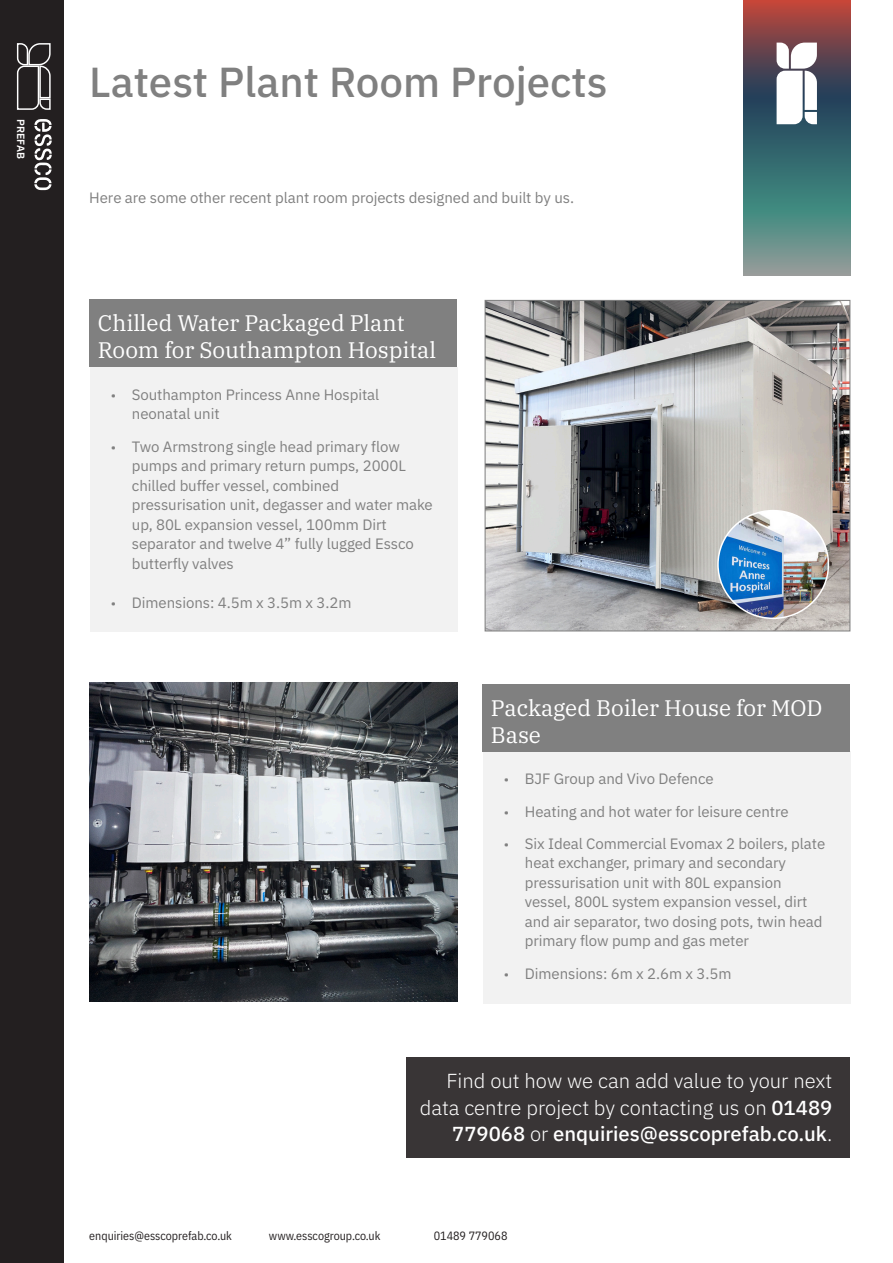
<style>
.page{position:relative;width:893px;height:1263px;background:#fff}
.page>*{position:absolute;margin:0;border:0;box-sizing:border-box;transform-origin:0 0}
.t1{font:500 42px "IBM Plex Sans";color:#808080}
.Body_Text_Header{font:22.5px/27px "IBM Plex Serif";letter-spacing:-.005em;color:#fff}
.t2{font:300 20.25px/26.5px "IBM Plex Sans";color:#fff;text-align:right}
.Body_Text_Header-2{font:15px/19.5px "IBM Plex Sans";letter-spacing:-.005em;color:#808080}
.t3{font:12px "IBM Plex Sans Cond";color:#231f20}
.t4{font:600 10.5px "IBM Plex Sans";color:#fff}
.s1{font-size:13.5px}
.s2{font-weight:500}
</style>
<div class="page">
<div style="left:0;top:0;width:64px;height:1263px;background:#231f20"></div>
<svg style="left:743px;top:0;width:107px;height:275px;background:#58686a"></svg>
<svg style="left:777px;top:43px;width:40px;height:81px"></svg>
<svg style="left:34px;top:119px;width:18px;height:71px"></svg>
<svg style="left:16px;top:43px;width:35px;height:67px"></svg>
<div style="left:406px;top:1057px;width:444px;height:100px;background:#393536"></div>
<div style="left:90px;top:367px;width:367px;height:264px;background:#f2f2f2"></div>
<div style="left:89px;top:300px;width:368px;height:67px;background:#808080"></div>
<div style="left:483px;top:751px;width:367px;height:252px;background:#f2f2f2"></div>
<div style="left:482px;top:684px;width:368px;height:67px;background:#808080"></div>
<img style="left:487px;top:302px;width:361px;height:327px">
<div style="left:485px;top:300px;width:365px;height:331px;border:1px solid #808080"></div>
<img style="left:718px;top:511px;width:110px;height:107px">
<div style="left:717px;top:510px;width:112px;height:109px;border:2px solid #fff;border-radius:50%"></div>
<img style="left:90px;top:682px;width:367px;height:320px">
<p class="t4" style="left:29px;top:119px;width:41px;rotate:90deg">PREFAB</p>
<p class="t1" style="left:89px;top:49px;width:520px">Latest Plant Room Projects</p>
<p class="Body_Text_Header-2" style="left:89px;top:187px;width:486px">Here are some other recent plant room projects designed and built by us.</p>
<p class="Body_Text_Header" style="left:98px;top:308px;width:340px">Chilled Water Packaged Plant<br>Room for Southampton Hospital</p>
<p class="Body_Text_Header-2" style="left:132px;top:384px;width:249px;text-indent:-21px"><span class="s1">•</span> Southampton Princess Anne Hospital neonatal unit</p>
<p class="Body_Text_Header-2" style="left:132px;top:435px;width:302px;text-indent:-21px"><span class="s1">•</span> Two Armstrong single head primary flow pumps and primary return pumps, 2000L chilled buffer vessel, combined pressurisation unit, degasser and water make up, 80L expansion vessel, 100mm Dirt separator and twelve 4” fully lugged Essco butterfly valves</p>
<p class="Body_Text_Header-2" style="left:111px;top:591px;width:242px"><span class="s1">•</span> Dimensions: 4.5m x 3.5m x 3.2m</p>
<p class="Body_Text_Header" style="left:491px;top:692px;width:333px">Packaged Boiler House for MOD<br>Base</p>
<p class="Body_Text_Header-2" style="left:504px;top:768px;width:211px"><span class="s1">•</span> BJF Group and Vivo Defence</p>
<p class="Body_Text_Header-2" style="left:504px;top:800px;width:286px"><span class="s1">•</span> Heating and hot water for leisure centre</p>
<p class="Body_Text_Header-2" style="left:525px;top:832px;width:302px;text-indent:-21px"><span class="s1">•</span> Six Ideal Commercial Evomax 2 boilers, plate heat exchanger, primary and secondary pressurisation unit with 80L expansion vessel, 800L system expansion vessel, dirt and air separator, two dosing pots, twin head primary flow pump and gas meter</p>
<p class="Body_Text_Header-2" style="left:504px;top:962px;width:229px"><span class="s1">•</span> Dimensions: 6m x 2.6m x 3.5m</p>
<p class="t2" style="left:420px;top:1066px;width:414px">Find out how we can add value to your next data centre project by contacting us on <span class="s2">01489<br>779068</span> or <span class="s2">enquiries@esscoprefab.co.uk</span>.</p>
<p class="t3" style="left:89px;top:1227px;width:144px">enquiries@esscoprefab.co.uk</p>
<p class="t3" style="left:269px;top:1227px;width:113px">www.esscogroup.co.uk</p>
<p class="t3" style="left:434px;top:1227px;width:75px">01489 779068</p>
</div>
